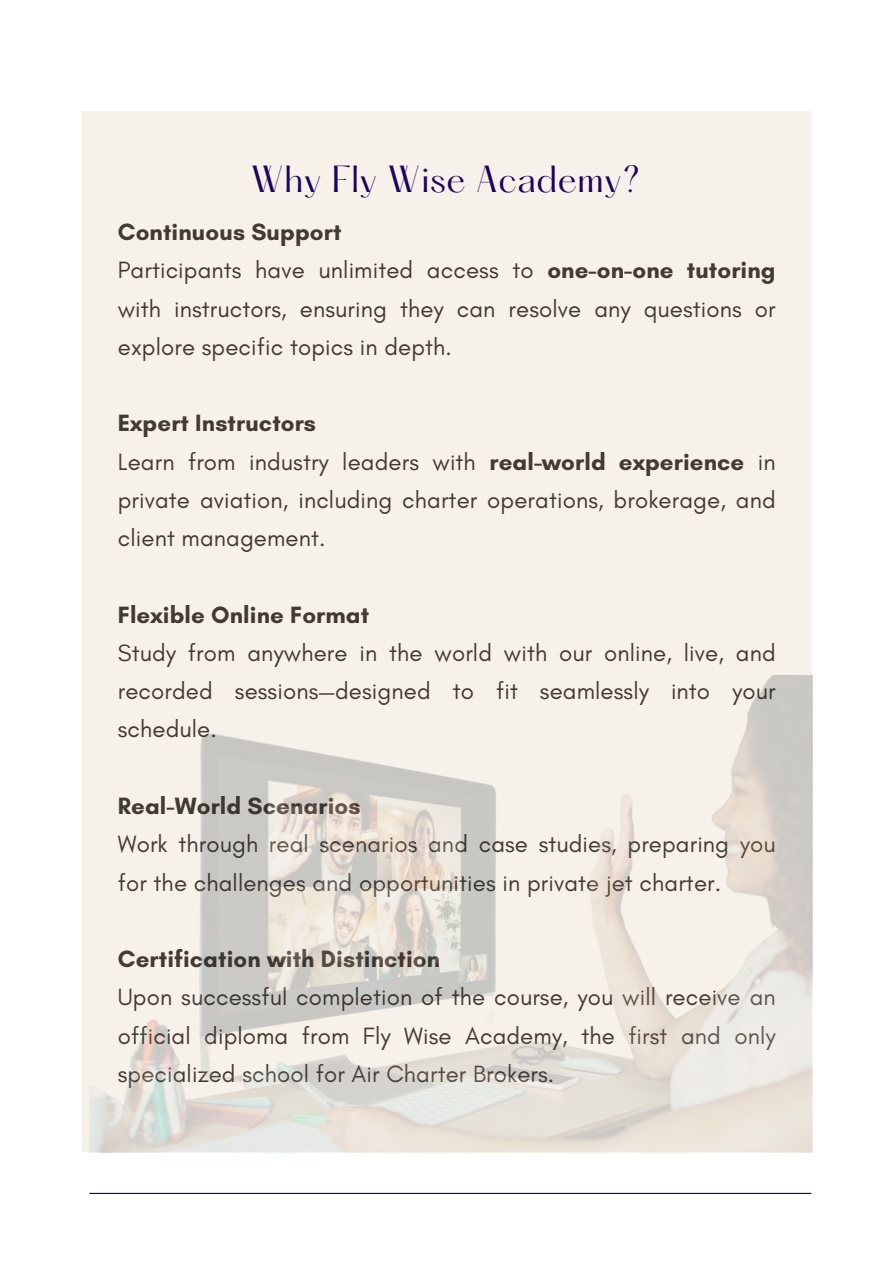
<style>
.page{position:relative;width:894px;height:1264px;background:#fff}
.page>*{position:absolute;margin:0;border:0;box-sizing:border-box;transform-origin:0 0}
.t1{font:33px "Hatton";letter-spacing:.01em;color:#1d0260}
.t2{font:24px/38.2px "Glacial Indifference";letter-spacing:.005em;color:#443a31;text-align:justify}
.t3{font:700 24px "Glacial Indifference";letter-spacing:.005em;color:#443a31}
.s1{font-weight:700}
</style>
<div class="page">
<div style="left:82px;top:111px;width:729px;height:1040px;background:#f6f2ea"></div>
<hr style="left:89px;top:1192px;width:722px;height:1px;background:#1d0260">
<img style="left:89px;top:676px;width:723px;height:475px">
<p class="t1" style="left:251px;top:164px;width:391px">Why Fly Wise Academy?</p>
<h1 class="t3" style="left:118px;top:217px;width:225px">Continuous Support</h1>
<p class="t2" style="left:118px;top:251px;width:659px">Participants have unlimited access to <span class="s1">one-on-one tutoring </span>with instructors, ensuring they can resolve any questions or explore specific topics in depth.</p>
<p class="t3" style="left:118px;top:408px;width:200px">Expert Instructors</p>
<p class="t2" style="left:118px;top:442px;width:659px">Learn from industry leaders with <span class="s1">real-world experience</span> in private aviation, including charter operations, brokerage, and client management.</p>
<p class="t3" style="left:118px;top:600px;width:253px">Flexible Online Format</p>
<p class="t2" style="left:118px;top:633px;width:659px">Study from anywhere in the world with our online, live, and recorded sessions—designed to fit seamlessly into your schedule.</p>
<p class="t3" style="left:118px;top:791px;width:244px">Real-World Scenarios</p>
<p class="t2" style="left:118px;top:824px;width:659px">Work through real scenarios and case studies, preparing you for the challenges and opportunities in private jet charter.</p>
<p class="t3" style="left:118px;top:944px;width:324px">Certification with Distinction</p>
<p class="t2" style="left:118px;top:977px;width:659px">Upon successful completion of the course, you will receive an official diploma from Fly Wise Academy, the first and only specialized school for Air Charter Brokers.</p>
</div>
